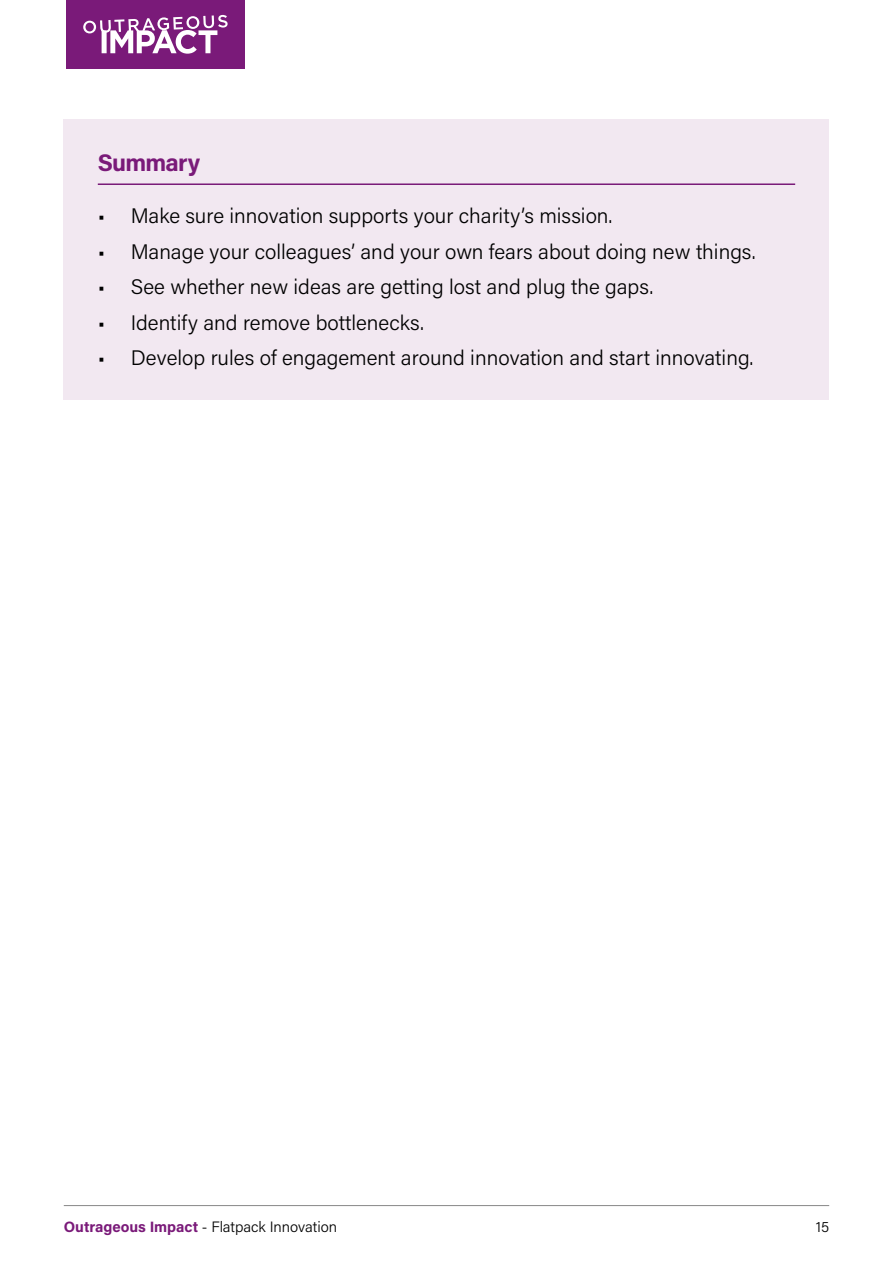
<style>
.page{position:relative;width:893px;height:1263px;background:#fff}
.page>*{position:absolute;margin:0;border:0;box-sizing:border-box;transform-origin:0 0}
.t1{font:700 24px "Acumin Pro";letter-spacing:-.03em;color:#7a1a79}
.t2{font:300 21px "Acumin Pro";color:#000}
.t3{font:300 15px "Acumin Pro";color:#000}
.s1{font-weight:700;color:#7a1a79}
</style>
<div class="page">
<hr style="left:64px;top:1205px;width:765px;height:1px;background:#878787">
<div style="left:66px;top:0;width:179px;height:69px;background:#7a1a79"></div>
<svg style="left:83px;top:15px;width:145px;height:39px"></svg>
<div style="left:64px;top:119px;width:765px;height:280px;background:#f2e8f1"></div>
<hr style="left:98px;top:183px;width:697px;height:2px;background:#7a1a79">
<p class="t1" style="left:98px;top:145px;width:104px">Summary</p>
<p class="t2" style="left:98px;top:201px;width:516px">• Make sure innovation supports your charity’s mission.</p>
<p class="t2" style="left:98px;top:237px;width:659px">• Manage your colleagues’ and your own fears about doing new things.</p>
<p class="t2" style="left:98px;top:272px;width:557px">• See whether new ideas are getting lost and plug the gaps.</p>
<p class="t2" style="left:98px;top:308px;width:328px">• Identify and remove bottlenecks.</p>
<p class="t2" style="left:98px;top:343px;width:657px">• Develop rules of engagement around innovation and start innovating.</p>
<p class="t3" style="left:64px;top:1216px;width:275px"><span class="s1">Outrageous Impact</span> - Flatpack Innovation</p>
<p class="t3" style="left:816px;top:1216px;width:15px">15</p>
</div>
